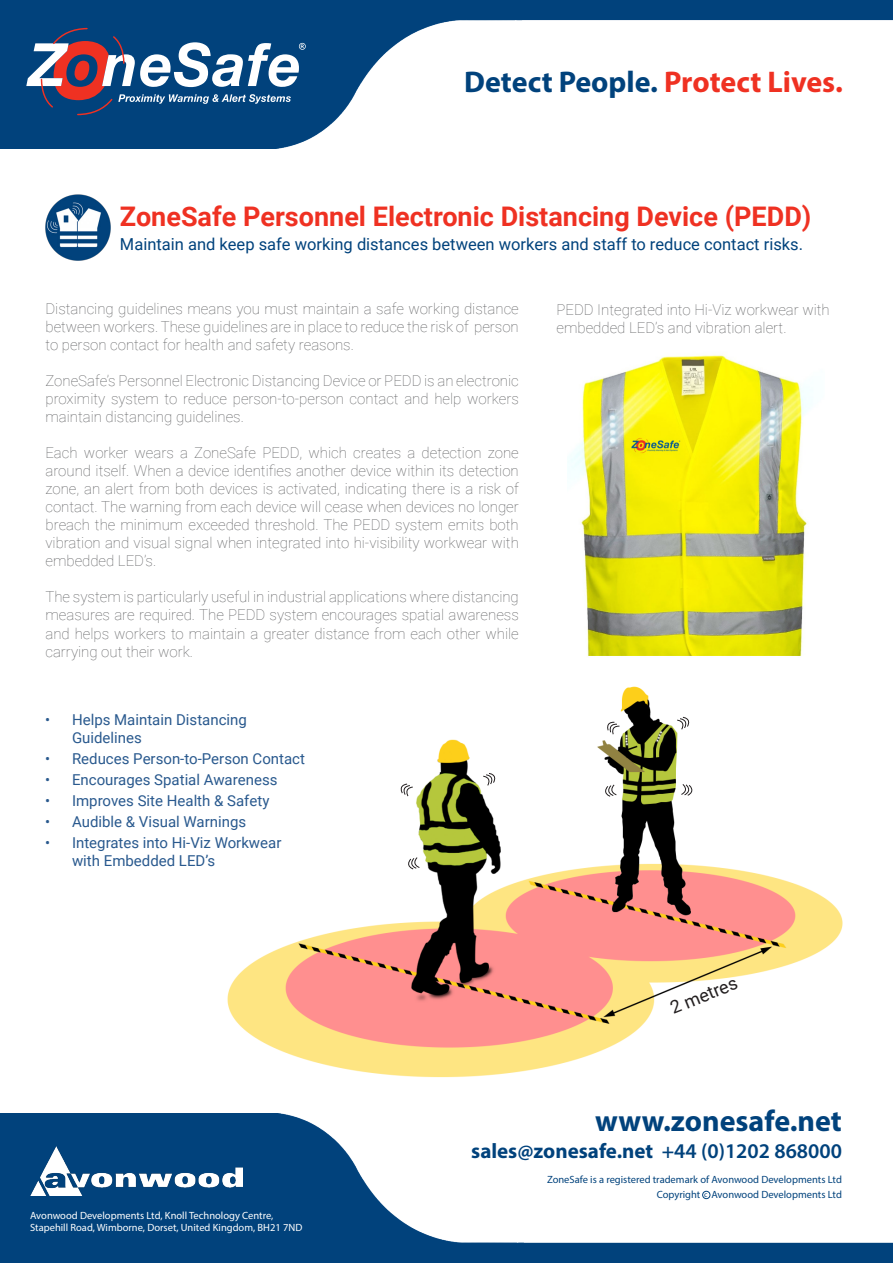
<style>
.page{position:relative;width:893px;height:1263px;background:#fff}
.page>*{position:absolute;margin:0;border:0;box-sizing:border-box;transform-origin:0 0}
.t1{font:700 30px "Myriad Pro";color:#01427c}
.t2{font:700 27px "Roboto";color:#ef3122}
.t3{font:700 21px "Myriad Pro";color:#01427c}
.t4{font:18px "Roboto";color:#231f20}
.t5{font:16.5px "Roboto";color:#01427c}
.t6{font:100 15px/18px "Roboto";color:#57585a;text-align:justify}
.t7{font:15px/18px "Roboto";color:#29598e}
.t8{font:10.5px/12.6px "Myriad Pro";color:#fff}
.t9{font:10.5px/15px "Myriad Pro";color:#01427c;text-align:right}
.s1{color:#ef3122}
.s2{font-weight:600}
.s3{font-size:7.5px}
</style>
<div class="page">
<img style="left:0;top:1114px;width:893px;height:149px">
<img style="left:0;top:0;width:893px;height:149px">
<img style="left:30px;top:1147px;width:212px;height:49px">
<svg style="left:26px;top:27px;width:280px;height:89px"></svg>
<img style="left:227px;top:686px;width:616px;height:392px">
<img style="left:45px;top:194px;width:66px;height:67px">
<div style="left:702px;top:1191px;width:8px;height:8px;border:1px solid #01427c;border-radius:50%"></div>
<img style="left:568px;top:355px;width:240px;height:301px">
<svg style="left:677px;top:717px;width:15px;height:12px"></svg>
<svg style="left:605px;top:722px;width:15px;height:12px"></svg>
<svg style="left:681px;top:784px;width:15px;height:11px"></svg>
<svg style="left:602px;top:785px;width:14px;height:11px"></svg>
<svg style="left:405px;top:857px;width:15px;height:12px"></svg>
<svg style="left:398px;top:784px;width:15px;height:12px"></svg>
<svg style="left:483px;top:773px;width:15px;height:13px"></svg>
<h1 class="t1" style="left:464px;top:62px;width:380px">Detect People. <span class="s1">Protect Lives.</span></h1>
<h2 class="t2" style="left:120px;top:197px;width:693px">ZoneSafe Personnel Electronic Distancing Device (PEDD)</h2>
<p class="t5" style="left:120px;top:232px;width:685px">Maintain and keep safe working distances between workers and staff to reduce contact risks.</p>
<p class="t6" style="left:45px;top:300px;width:475px">Distancing guidelines means you must maintain a safe working distance between workers. These guidelines are in place to reduce the risk of person to person contact for health and safety reasons.</p>
<p class="t6" style="left:45px;top:372px;width:475px">ZoneSafe’s Personnel Electronic Distancing Device or PEDD is an electronic proximity system to reduce person-to-person contact and help workers maintain distancing guidelines.</p>
<p class="t6" style="left:45px;top:444px;width:475px">Each worker wears a ZoneSafe PEDD, which creates a detection zone around itself. When a device identifies another device within its detection zone, an alert from both devices is activated, indicating there is a risk of contact. The warning from each device will cease when devices no longer breach the minimum exceeded threshold. The PEDD system emits both vibration and visual signal when integrated into hi-visibility workwear with embedded LED’s.</p>
<p class="t6" style="left:45px;top:588px;width:475px">The system is particularly useful in industrial applications where distancing measures are required. The PEDD system encourages spatial awareness and helps workers to maintain a greater distance from each other while carrying out their work.</p>
<p class="t7" style="left:72px;top:710px;width:176px;text-indent:-27px">• Helps Maintain Distancing<br>Guidelines</p>
<p class="t7" style="left:45px;top:749px;width:261px">• Reduces Person-to-Person Contact</p>
<p class="t7" style="left:45px;top:770px;width:234px">• Encourages Spatial Awareness</p>
<p class="t7" style="left:45px;top:791px;width:226px">• Improves Site Health &amp; Safety</p>
<p class="t7" style="left:45px;top:812px;width:203px">• Audible &amp; Visual Warnings</p>
<p class="t7" style="left:72px;top:833px;width:211px;text-indent:-27px">• Integrates into Hi-Viz Workwear with Embedded LED’s</p>
<p class="t6" style="left:556px;top:300px;width:275px">PEDD Integrated into Hi-Viz workwear with embedded LED’s and vibration alert.</p>
<p class="t4" style="left:666px;top:996px;width:72px;rotate:-22deg">2 metres</p>
<h1 class="t1" style="left:595px;top:1101px;width:248px">www.zonesafe.net</h1>
<h3 class="t3" style="left:471px;top:1137px;width:372px">sales@zonesafe.net <span class="s2">+44 (0)1202 868000</span></h3>
<p class="t8" style="left:30px;top:1209px;width:274px">Avonwood Developments Ltd, Knoll Technology Centre,<br>Stapehill Road, Wimborne, Dorset, United Kingdom, BH21 7ND</p>
<p class="t9" style="left:547px;top:1172px;width:296px">ZoneSafe is a registered trademark of Avonwood Developments Ltd<br>Copyright <span class="s3">c</span> Avonwood Developments Ltd</p>
</div>
